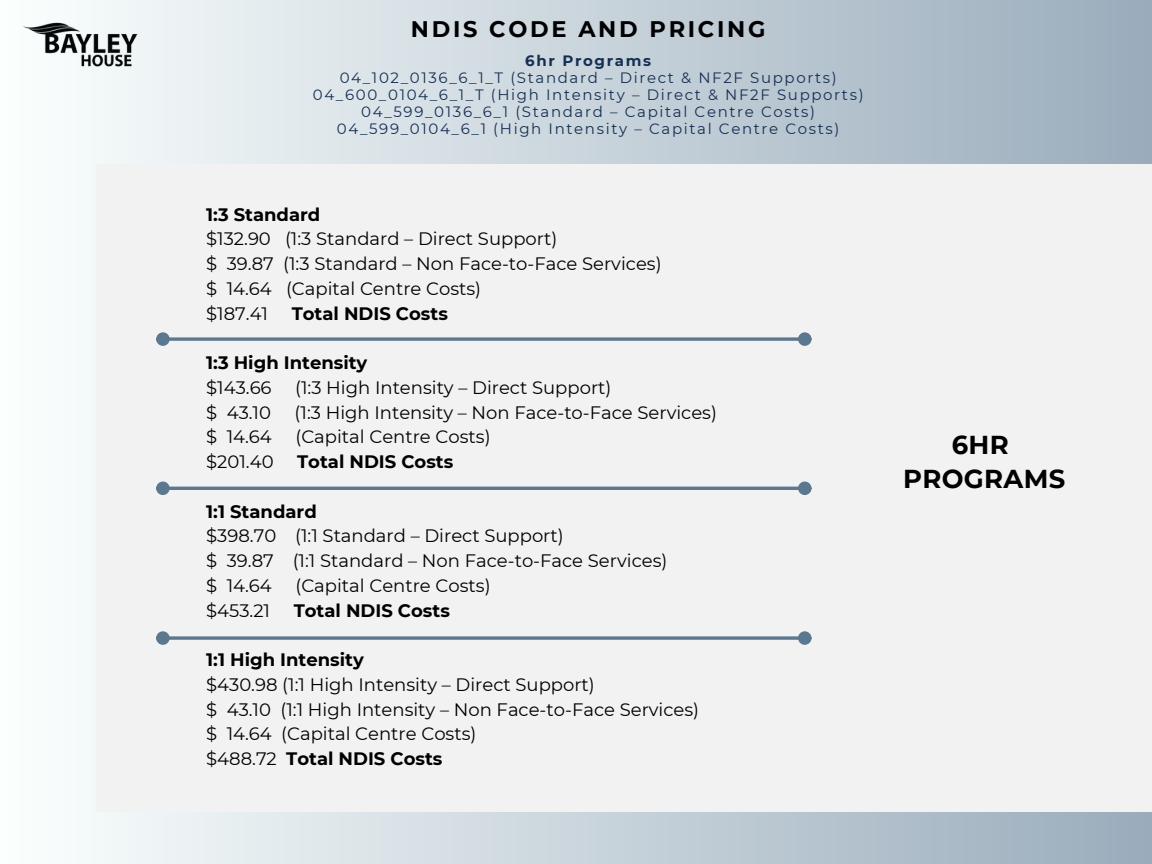
<style>
.page{position:relative;width:1152px;height:864px;background:#fff}
.page>*{position:absolute;margin:0;border:0;box-sizing:border-box;transform-origin:0 0}
.t1{font:700 25.95px/33.9px "Montserrat";letter-spacing:.015em;color:#000;text-align:center}
.t2{font:700 22.5px "Montserrat";letter-spacing:.12em;color:#000}
.t3{font:18px/24.8px "Montserrat";color:#000}
.t4{font:700 18px/24.8px "Montserrat";color:#000}
.t5{font:15px "Montserrat";letter-spacing:.11em;color:#153054}
.t6{font:700 15px "Montserrat";letter-spacing:.11em;color:#153054}
.s1{font-weight:700}
.s2{font-weight:400}
</style>
<div class="page">
<div style="left:0;top:0;width:1152px;height:864px;background:linear-gradient(to right,#fbfffe,#9aacbb)"></div>
<div style="left:96px;top:164px;width:1056px;height:648px;background:#f2f2f2"></div>
<svg style="left:170px;top:337px;width:628px;height:4px;background:#728aa0"></svg>
<div style="left:800px;top:334px;width:10px;height:10px;background:#5b7891;border-radius:50%"></div>
<div style="left:798px;top:332px;width:14px;height:14px;border:3px solid #5b7891;border-radius:50%"></div>
<div style="left:158px;top:334px;width:10px;height:10px;background:#5b7891;border-radius:50%"></div>
<div style="left:156px;top:332px;width:14px;height:14px;border:3px solid #5b7891;border-radius:50%"></div>
<hr style="left:169px;top:487px;width:630px;height:3px;background:#5b7891">
<div style="left:800px;top:483px;width:10px;height:10px;background:#5b7891;border-radius:50%"></div>
<div style="left:798px;top:482px;width:14px;height:13px;border:3px solid #5b7891;border-radius:50%"></div>
<div style="left:158px;top:483px;width:10px;height:10px;background:#5b7891;border-radius:50%"></div>
<div style="left:156px;top:482px;width:14px;height:13px;border:3px solid #5b7891;border-radius:50%"></div>
<svg style="left:170px;top:636px;width:628px;height:4px;background:#728a9f"></svg>
<div style="left:800px;top:633px;width:10px;height:10px;background:#5b7891;border-radius:50%"></div>
<div style="left:798px;top:631px;width:14px;height:14px;border:3px solid #5b7891;border-radius:50%"></div>
<div style="left:158px;top:633px;width:10px;height:10px;background:#5b7891;border-radius:50%"></div>
<div style="left:156px;top:631px;width:14px;height:14px;border:3px solid #5b7891;border-radius:50%"></div>
<img style="left:22px;top:20px;width:117px;height:48px">
<p class="t2" style="left:411px;top:15px;width:356px">NDIS CODE AND PRICING</p>
<h2 class="t6" style="left:525px;top:52px;width:127px">6hr Programs</h2>
<p class="t5" style="left:340px;top:69px;width:498px">04_102_0136_6_1_T (Standard – Direct &amp; NF2F Supports)</p>
<p class="t5" style="left:313px;top:85px;width:552px">04_600_0104_6_1_T (High Intensity – Direct &amp; NF2F Supports)</p>
<p class="t5" style="left:361px;top:102px;width:455px">04_599_0136_6_1 (Standard – Capital Centre Costs)</p>
<p class="t5" style="left:337px;top:119px;width:504px">04_599_0104_6_1 (High Intensity – Capital Centre Costs)</p>
<p class="t3" style="left:206px;top:202px;width:457px"><span class="s1">1:3 Standard<br></span>$132.90 (1:3 Standard – Direct Support)<br>$ 39.87 (1:3 Standard – Non Face-to-Face Services) $ 14.64 (Capital Centre Costs)<br>$187.41</p>
<p class="t4" style="left:292px;top:301px;width:158px">Total NDIS Costs</p>
<h3 class="t4" style="left:206px;top:350px;width:163px">1:3 High Intensity <span class="s2">$143.66</span></h3>
<h3 class="t3" style="left:295px;top:375px;width:318px">(1:3 High Intensity – Direct Support)</h3>
<h3 class="t3" style="left:206px;top:400px;width:66px">$ 43.10</h3>
<h3 class="t3" style="left:295px;top:400px;width:424px">(1:3 High Intensity – Non Face-to-Face Services)</h3>
<h3 class="t3" style="left:206px;top:424px;width:67px">$ 14.64</h3>
<h3 class="t3" style="left:295px;top:424px;width:197px">(Capital Centre Costs)</h3>
<h3 class="t3" style="left:206px;top:449px;width:69px">$201.40</h3>
<h3 class="t4" style="left:297px;top:449px;width:158px">Total NDIS Costs</h3>
<h3 class="t3" style="left:206px;top:499px;width:463px"><span class="s1">1:1 Standard<br></span>$398.70 (1:1 Standard – Direct Support)<br>$ 39.87 (1:1 Standard – Non Face-to-Face Services) $ 14.64</h3>
<h3 class="t3" style="left:295px;top:573px;width:197px">(Capital Centre Costs)</h3>
<h3 class="t3" style="left:206px;top:598px;width:65px">$453.21</h3>
<h3 class="t4" style="left:294px;top:598px;width:158px">Total NDIS Costs</h3>
<h3 class="t3" style="left:206px;top:647px;width:494px"><span class="s1">1:1 High Intensity<br></span>$430.98 (1:1 High Intensity – Direct Support)<br>$ 43.10 (1:1 High Intensity – Non Face-to-Face Services) $ 14.64 (Capital Centre Costs)<br>$488.72 <span class="s1">Total NDIS Costs</span></h3>
<h3 class="t1" style="left:903px;top:428px;width:164px">6HR<br>PROGRAMS</h3>
</div>
